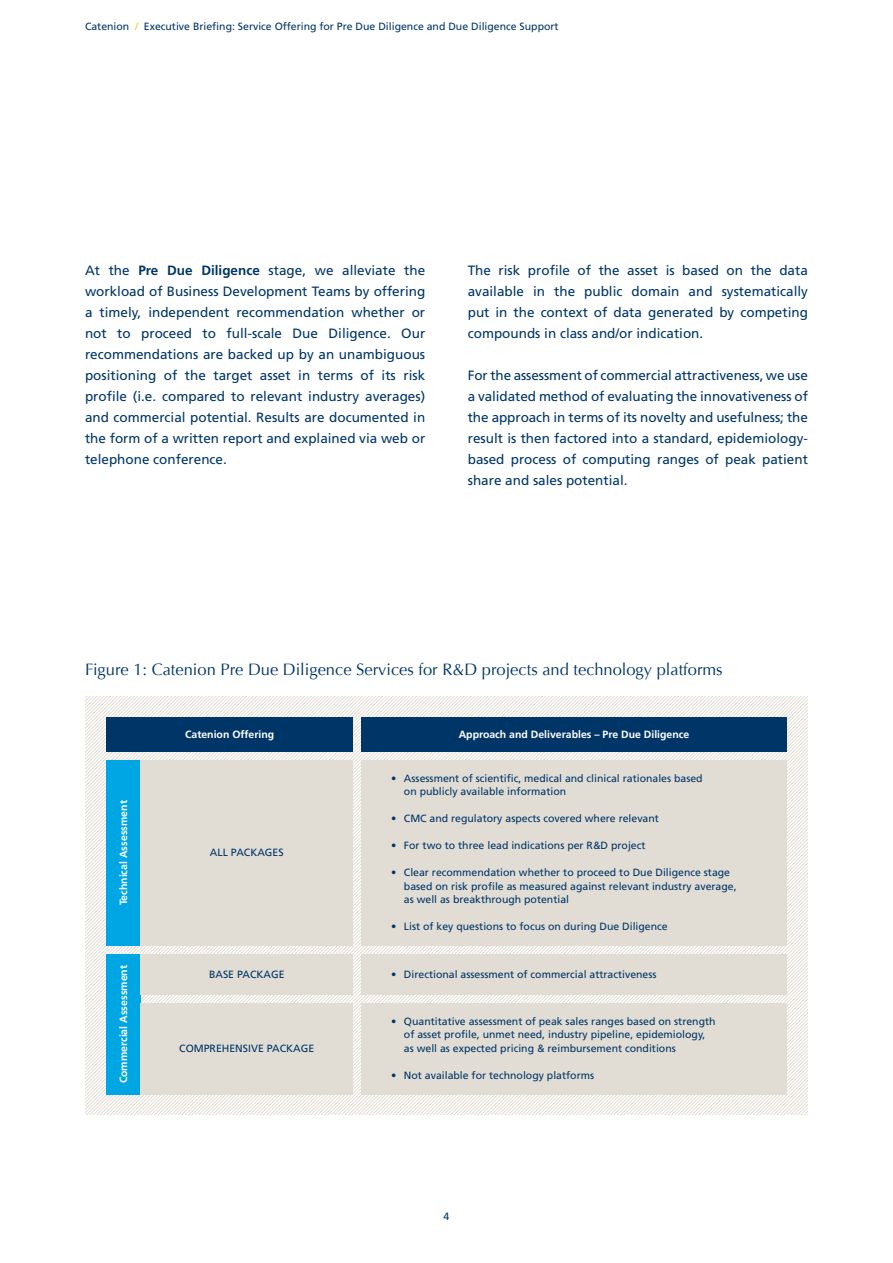
<style>
.page{position:relative;width:893px;height:1263px;background:#fff}
.page>*{position:absolute;margin:0;border:0;box-sizing:border-box;transform-origin:0 0}
.t1{font:16.5px "Optima";color:#003667}
.t2{font:13.5px/21px "Frutiger";color:#003667;text-align:justify}
.t3{font:10.5px/13.5px "Frutiger";color:#003667}
.t4{font:700 10.5px "Frutiger";color:#fff}
.s1{color:#e3cb30}
.s2{font-weight:700}
</style>
<div class="page">
<svg style="left:596px;top:903px;width:212px;height:212px"></svg>
<svg style="left:85px;top:696px;width:472px;height:419px"></svg>
<div style="left:106px;top:717px;width:247px;height:35px;background:#003667"></div>
<div style="left:361px;top:717px;width:426px;height:35px;background:#003667"></div>
<div style="left:106px;top:760px;width:35px;height:186px;background:#00a5e3"></div>
<div style="left:106px;top:954px;width:35px;height:140px;background:#00a5e3"></div>
<div style="left:361px;top:760px;width:426px;height:186px;background:#e1dcd4"></div>
<div style="left:361px;top:954px;width:426px;height:41px;background:#e1dcd4"></div>
<div style="left:361px;top:1003px;width:426px;height:91px;background:#e1dcd4"></div>
<div style="left:141px;top:954px;width:212px;height:41px;background:#e1dcd4"></div>
<div style="left:141px;top:760px;width:212px;height:186px;background:#e1dcd4"></div>
<div style="left:141px;top:1003px;width:212px;height:91px;background:#e1dcd4"></div>
<p class="t3" style="left:85px;top:19px;width:475px">Catenion <span class="s1">/</span> Executive Briefing: Service Offering for Pre Due Diligence and Due Diligence Support</p>
<p class="t2" style="left:85px;top:260px;width:342px">At the <span class="s2">Pre Due Diligence</span> stage, we alleviate the workload of Business Development Teams by offering a timely, independent recommendation whether or not to proceed to full-scale Due Diligence. Our recommendations are backed up by an unambiguous positioning of the target asset in terms of its risk profile (i.e. compared to relevant industry averages) and commercial potential. Results are documented in the form of a written report and explained via web or telephone conference.</p>
<p class="t2" style="left:468px;top:260px;width:342px">The risk profile of the asset is based on the data available in the public domain and systematically put in the context of data generated by competing compounds in class and/or indication.</p>
<p class="t2" style="left:468px;top:365px;width:342px">For the assessment of commercial attractiveness, we use a validated method of evaluating the innovativeness of the approach in terms of its novelty and usefulness; the result is then factored into a standard, epidemiology&shy;based process of computing ranges of peak patient share and sales potential.</p>
<p class="t1" style="left:85px;top:660px;width:639px">Figure 1: Catenion Pre Due Diligence Services for R&amp;D projects and technology platforms</p>
<p class="t4" style="left:117px;top:905px;width:106px;rotate:-90deg">Technical Assessment</p>
<p class="t4" style="left:117px;top:1083px;width:120px;rotate:-90deg">Commercial Assessment</p>
<p class="t4" style="left:185px;top:728px;width:91px">Catenion Offering</p>
<p class="t4" style="left:459px;top:728px;width:232px">Approach and Deliverables – Pre Due Diligence</p>
<p class="t3" style="left:210px;top:846px;width:75px">ALL PACKAGES</p>
<p class="t3" style="left:209px;top:967px;width:77px">BASE PACKAGE</p>
<p class="t3" style="left:179px;top:1041px;width:136px">COMPREHENSIVE PACKAGE</p>
<p class="t3" style="left:404px;top:771px;width:300px;text-indent:-13px">• Assessment of scientific, medical and clinical rationales based on publicly available information</p>
<p class="t3" style="left:391px;top:812px;width:269px">• CMC and regulatory aspects covered where relevant</p>
<p class="t3" style="left:391px;top:839px;width:256px">• For two to three lead indications per R&amp;D project</p>
<p class="t3" style="left:404px;top:866px;width:334px;text-indent:-13px">• Clear recommendation whether to proceed to Due Diligence stage based on risk profile as measured against relevant industry average, as well as breakthrough potential</p>
<p class="t3" style="left:391px;top:920px;width:278px">• List of key questions to focus on during Due Diligence</p>
<p class="t3" style="left:391px;top:967px;width:267px">• Directional assessment of commercial attractiveness</p>
<p class="t3" style="left:404px;top:1014px;width:313px;text-indent:-13px">• Quantitative assessment of peak sales ranges based on strength of asset profile, unmet need, industry pipeline, epidemiology, as well as expected pricing &amp; reimbursement conditions</p>
<p class="t3" style="left:391px;top:1068px;width:204px">• Not available for technology platforms</p>
</div>
